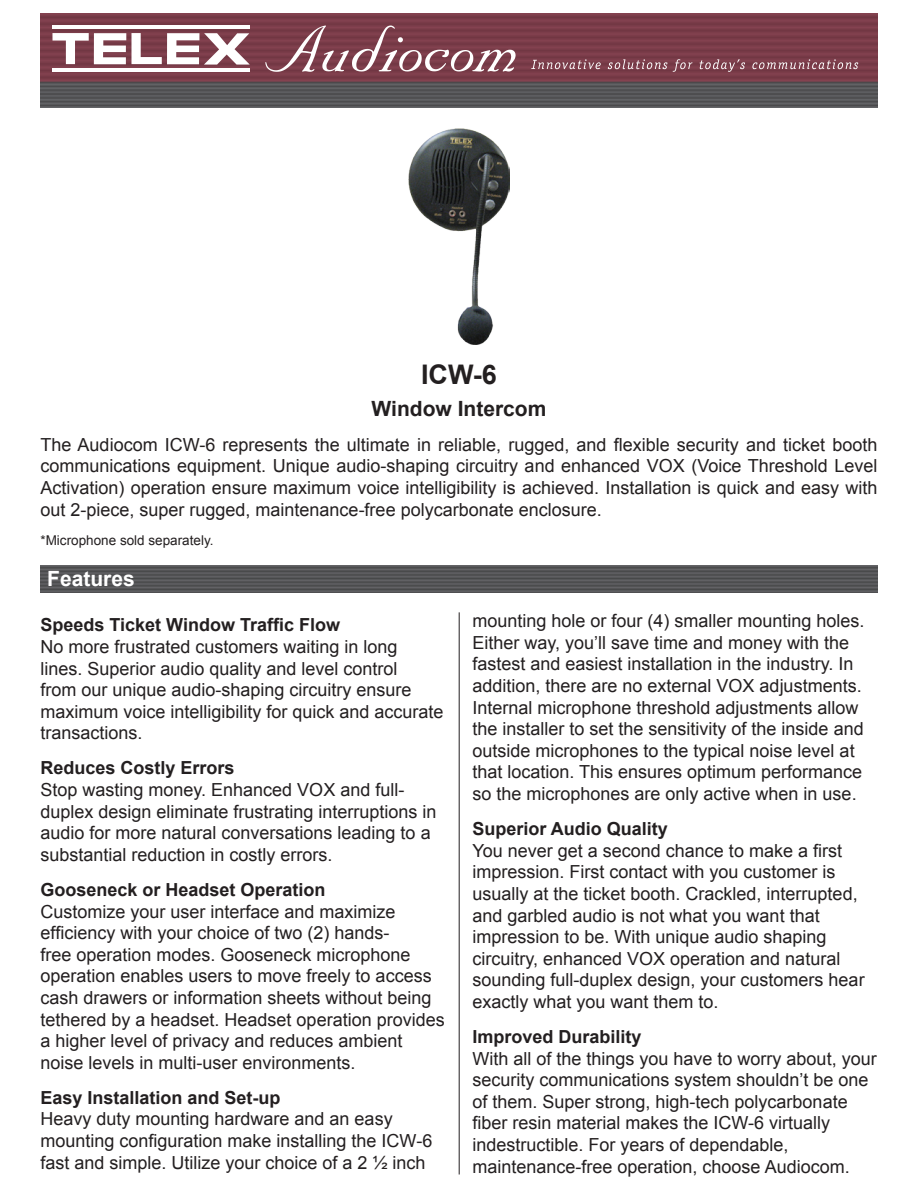
<style>
.page{position:relative;width:918px;height:1188px;background:#fff}
.page>*{position:absolute;margin:0;border:0;box-sizing:border-box;transform-origin:0 0}
.t1{font:700 27px "Arial";color:#231f20}
.t2{font:700 21px "Arial";color:#231f20}
.t3{font:700 21px "Arial";color:#fff}
.t4{font:18px/21.6px "Arial";color:#231f20}
.t5{font:700 18px "Arial";color:#231f20}
.t6{font:13.5px "Arial";color:#231f20}
</style>
<div class="page">
<img style="left:408px;top:128px;width:102px;height:216px">
<hr style="left:459px;top:612px;width:1px;height:563px;background:#231f20">
<svg style="left:40px;top:565px;width:838px;height:27px"></svg>
<svg style="left:40px;top:14px;width:838px;height:94px"></svg>
<svg style="left:531px;top:59px;width:70px;height:10px"></svg>
<svg style="left:608px;top:59px;width:59px;height:10px"></svg>
<svg style="left:700px;top:59px;width:45px;height:13px"></svg>
<svg style="left:752px;top:59px;width:106px;height:10px"></svg>
<svg style="left:673px;top:59px;width:20px;height:13px"></svg>
<svg style="left:265px;top:26px;width:251px;height:46px"></svg>
<svg style="left:52px;top:33px;width:198px;height:32px"></svg>
<hr style="left:52px;top:26px;width:198px;height:3px;background:#fff">
<hr style="left:52px;top:69px;width:198px;height:3px;background:#fff">
<h1 class="t1" style="left:421px;top:356px;width:77px">ICW-6</h1>
<p class="t2" style="left:372px;top:394px;width:176px">Window Intercom</p>
<p class="t4" style="left:40px;top:434px;width:838px;text-align:justify">The Audiocom ICW-6 represents the ultimate in reliable, rugged, and flexible security and ticket booth communications equipment. Unique audio-shaping circuitry and enhanced VOX (Voice Threshold Level Activation) operation ensure maximum voice intelligibility is achieved. Installation is quick and easy with out 2-piece, super rugged, maintenance-free polycarbonate enclosure.</p>
<p class="t6" style="left:40px;top:532px;width:175px">*Microphone sold separately.</p>
<p class="t3" style="left:47px;top:565px;width:89px">Features</p>
<p class="t5" style="left:40px;top:613px;width:301px">Speeds Ticket Window Traffic Flow</p>
<p class="t4" style="left:40px;top:636px;width:405px">No more frustrated customers waiting in long lines. Superior audio quality and level control<br>from our unique audio-shaping circuitry ensure maximum voice intelligibility for quick and accurate transactions.</p>
<p class="t5" style="left:40px;top:756px;width:196px">Reduces Costly Errors</p>
<p class="t4" style="left:40px;top:779px;width:398px">Stop wasting money. Enhanced VOX and full&shy;duplex design eliminate frustrating interruptions in audio for more natural conversations leading to a substantial reduction in costly errors.</p>
<p class="t5" style="left:40px;top:878px;width:287px">Gooseneck or Headset Operation</p>
<p class="t4" style="left:40px;top:901px;width:406px">Customize your user interface and maximize efficiency with your choice of two (2) hands-<br>free operation modes. Gooseneck microphone operation enables users to move freely to access cash drawers or information sheets without being tethered by a headset. Headset operation provides a higher level of privacy and reduces ambient noise levels in multi-user environments.</p>
<p class="t5" style="left:40px;top:1086px;width:242px">Easy Installation and Set-up</p>
<p class="t4" style="left:40px;top:1109px;width:393px">Heavy duty mounting hardware and an easy mounting configuration make installing the ICW-6 fast and simple. Utilize your choice of a 2 ½ inch</p>
<p class="t4" style="left:472px;top:610px;width:394px">mounting hole or four (4) smaller mounting holes.<br>Either way, you’ll save time and money with the fastest and easiest installation in the industry. In addition, there are no external VOX adjustments.<br>Internal microphone threshold adjustments allow the installer to set the sensitivity of the inside and outside microphones to the typical noise level at that location. This ensures optimum performance so the microphones are only active when in use.</p>
<p class="t5" style="left:472px;top:817px;width:197px">Superior Audio Quality</p>
<p class="t4" style="left:472px;top:840px;width:394px">You never get a second chance to make a first impression. First contact with you customer is usually at the ticket booth. Crackled, interrupted, and garbled audio is not what you want that impression to be. With unique audio shaping circuitry, enhanced VOX operation and natural sounding full-duplex design, your customers hear exactly what you want them to.</p>
<p class="t5" style="left:472px;top:1025px;width:171px">Improved Durability</p>
<p class="t4" style="left:472px;top:1048px;width:406px">With all of the things you have to worry about, your security communications system shouldn’t be one of them. Super strong, high-tech polycarbonate fiber resin material makes the ICW-6 virtually indestructible. For years of dependable, maintenance-free operation, choose Audiocom.</p>
</div>
